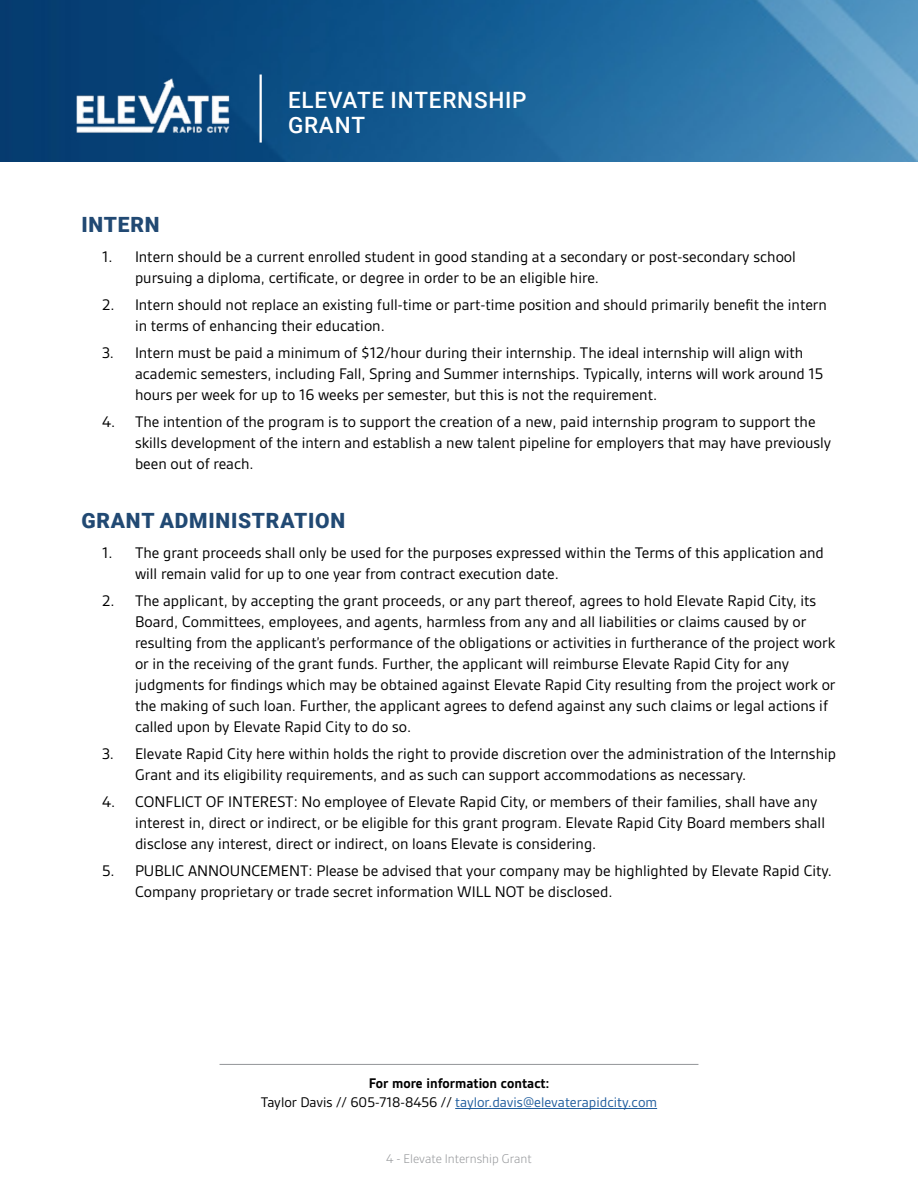
<style>
.page{position:relative;width:918px;height:1188px;background:#fff}
.page>*{position:absolute;margin:0;border:0;box-sizing:border-box;transform-origin:0 0}
.t1{font:500 22.5px/25.5px "Roboto";letter-spacing:.035em;color:#fff}
.t2{font:900 21px "Roboto";letter-spacing:.035em;color:#214973}
.t3{font:16.5px/21px "Gesta";color:#000}
.t4{font:15px/19.5px "Gesta";color:#215e9e;text-align:center}
.t5{font:300 13.5px "Gesta";color:#939598}
.s1{font-weight:700;color:#000}
.s2{color:#000}
</style>
<div class="page">
<img style="left:0;top:0;width:918px;height:162px">
<hr style="left:260px;top:75px;width:2px;height:68px;background:#fff">
<img style="left:61px;top:51px;width:184px;height:106px">
<hr style="left:455px;top:1108px;width:202px;height:1px;background:#215e9e">
<hr style="left:220px;top:1064px;width:478px;height:1px;background:#939598">
<h1 class="t1" style="left:288px;top:86px;width:240px">ELEVATE INTERNSHIP<br>GRANT</h1>
<p class="t2" style="left:81px;top:210px;width:80px">INTERN</p>
<p class="t3" style="left:135px;top:246px;width:662px;text-indent:-33px">1. Intern should be a current enrolled student in good standing at a secondary or post-secondary school pursuing a diploma, certificate, or degree in order to be an eligible hire.</p>
<p class="t3" style="left:135px;top:294px;width:693px;text-indent:-33px">2. Intern should not replace an existing full-time or part-time position and should primarily benefit the intern in terms of enhancing their education.</p>
<p class="t3" style="left:135px;top:342px;width:690px;text-indent:-33px">3. Intern must be paid a minimum of $12/hour during their internship. The ideal internship will align with academic semesters, including Fall, Spring and Summer internships. Typically, interns will work around 15 hours per week for up to 16 weeks per semester, but this is not the requirement.</p>
<p class="t3" style="left:135px;top:411px;width:698px;text-indent:-33px">4. The intention of the program is to support the creation of a new, paid internship program to support the skills development of the intern and establish a new talent pipeline for employers that may have previously been out of reach.</p>
<p class="t2" style="left:81px;top:505px;width:265px">GRANT ADMINISTRATION</p>
<p class="t3" style="left:135px;top:542px;width:690px;text-indent:-33px">1. The grant proceeds shall only be used for the purposes expressed within the Terms of this application and will remain valid for up to one year from contract execution date.</p>
<p class="t3" style="left:135px;top:590px;width:702px;text-indent:-33px">2. The applicant, by accepting the grant proceeds, or any part thereof, agrees to hold Elevate Rapid City, its Board, Committees, employees, and agents, harmless from any and all liabilities or claims caused by or resulting from the applicant’s performance of the obligations or activities in furtherance of the project work or in the receiving of the grant funds. Further, the applicant will reimburse Elevate Rapid City for any judgments for findings which may be obtained against Elevate Rapid City resulting from the project work or the making of such loan. Further, the applicant agrees to defend against any such claims or legal actions if called upon by Elevate Rapid City to do so.</p>
<p class="t3" style="left:135px;top:743px;width:703px;text-indent:-33px">3. Elevate Rapid City here within holds the right to provide discretion over the administration of the Internship<br>Grant and its eligibility requirements, and as such can support accommodations as necessary.</p>
<p class="t3" style="left:135px;top:791px;width:692px;text-indent:-33px">4. CONFLICT OF INTEREST: No employee of Elevate Rapid City, or members of their families, shall have any interest in, direct or indirect, or be eligible for this grant program. Elevate Rapid City Board members shall disclose any interest, direct or indirect, on loans Elevate is considering.</p>
<p class="t3" style="left:135px;top:860px;width:698px;text-indent:-33px">5. PUBLIC ANNOUNCEMENT: Please be advised that your company may be highlighted by Elevate Rapid City.<br>Company proprietary or trade secret information WILL NOT be disclosed.</p>
<p class="t4" style="left:261px;top:1073px;width:398px"><span class="s1">For more information contact:<br></span><span class="s2">Taylor Davis // 605-718-8456 //</span> taylor.davis@elevaterapidcity.com</p>
<p class="t5" style="left:386px;top:1151px;width:147px">4 - Elevate Internship Grant</p>
</div>
